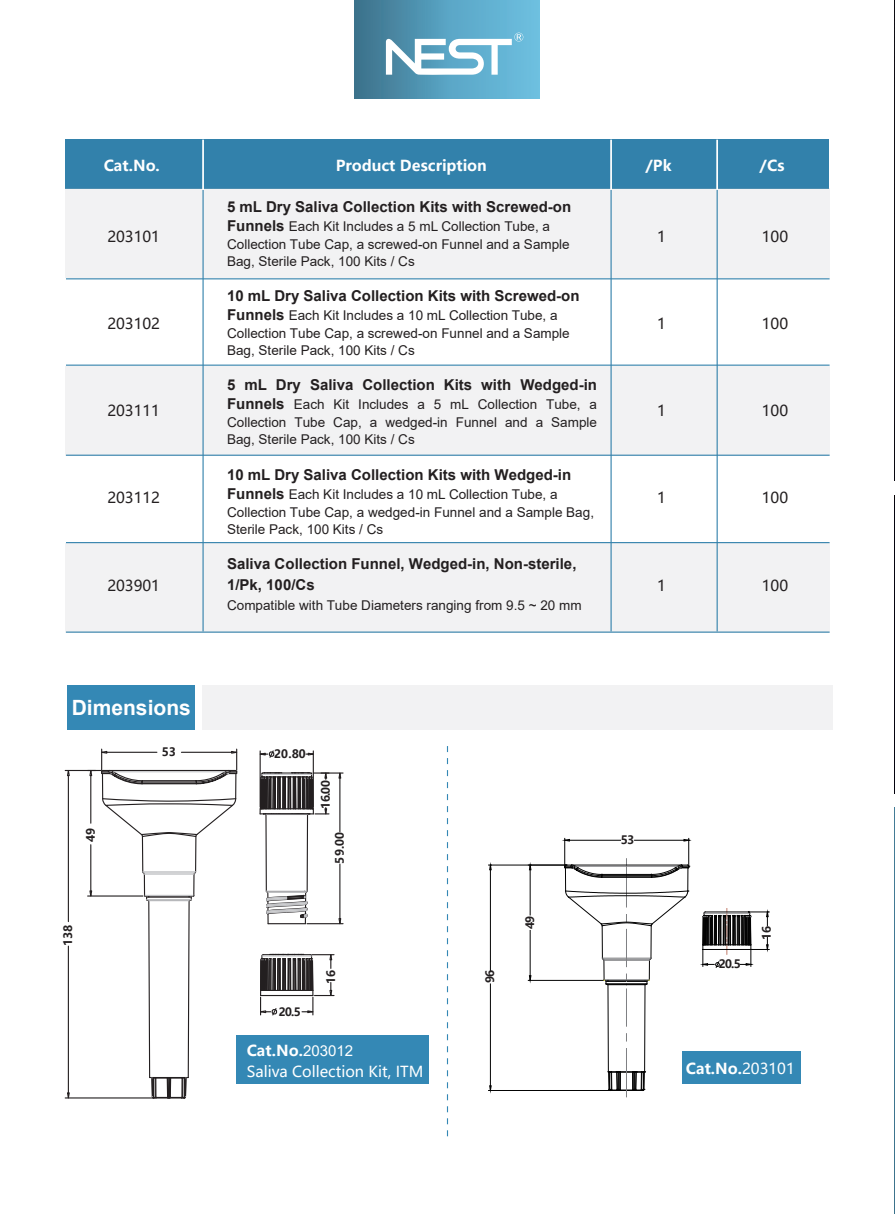
<style>
.page{position:relative;width:895px;height:1214px;background:#fff}
.page>*{position:absolute;margin:0;border:0;box-sizing:border-box;transform-origin:0 0}
.t1{font:700 21px "Arial";color:#fff}
.t2{font:700 15px/21px "Arial";color:#231f20}
.t3{font:15px "Microsoft Ya Hei";color:#231f20}
.t4{font:700 15px "Microsoft Ya Hei";color:#fff}
.t5{font:15px/21.3px "Microsoft Ya Hei";color:#fff}
.t6{font:13.5px/17.4px "Arial";color:#231f20}
.t7{font:700 11.55px "Microsoft Ya Hei";letter-spacing:-.035em;color:#231f20}
.t8{font:700 11.4px "Microsoft Ya Hei";color:#231f20}
.s1{font-weight:700;font-size:15px}
.s2{font-weight:700}
.s3{font-family:"Arial"}
.s4{font-weight:400}
</style>
<div class="page">
<hr style="left:894px;top:807px;width:1px;height:406px;background:#3e7791">
<img style="left:894px;top:500px;width:1px;height:293px">
<img style="left:894px;top:0;width:1px;height:480px">
<div style="left:682px;top:1051px;width:118px;height:32px;background:#3488b5"></div>
<div style="left:237px;top:1035px;width:192px;height:48px;background:#3488b5"></div>
<div style="left:67px;top:685px;width:128px;height:44px;background:#3488b5"></div>
<div style="left:202px;top:685px;width:630px;height:44px;background:#f2f2f3"></div>
<hr style="left:142px;top:836px;width:1px;height:35px;background:#231f20">
<hr style="left:195px;top:836px;width:1px;height:35px;background:#231f20">
<svg style="left:141px;top:870px;width:56px;height:229px"></svg>
<hr style="left:65px;top:1097px;width:88px;height:1px;background:#231f20">
<hr style="left:65px;top:769px;width:36px;height:2px;background:#231f20">
<hr style="left:68px;top:946px;width:1px;height:146px;background:#231f20">
<hr style="left:68px;top:775px;width:1px;height:146px;background:#231f20">
<svg style="left:66px;top:1091px;width:4px;height:8px"></svg>
<svg style="left:66px;top:769px;width:5px;height:7px"></svg>
<hr style="left:88px;top:895px;width:55px;height:1px;background:#231f20">
<hr style="left:90px;top:844px;width:1px;height:46px;background:#231f20">
<svg style="left:88px;top:748px;width:150px;height:102px"></svg>
<svg style="left:89px;top:889px;width:4px;height:8px"></svg>
<svg style="left:253px;top:279px;width:90px;height:805px"></svg>
<div style="left:65px;top:139px;width:763px;height:50px;background:#3281ab"></div>
<div style="left:65px;top:189px;width:764px;height:89px;background:#f2f2f3"></div>
<div style="left:65px;top:366px;width:764px;height:89px;background:#f2f2f3"></div>
<div style="left:65px;top:543px;width:764px;height:89px;background:#f2f2f3"></div>
<hr style="left:202px;top:190px;width:2px;height:441px;background:#3281ab">
<hr style="left:202px;top:140px;width:2px;height:50px;background:#fff">
<hr style="left:610px;top:190px;width:1px;height:441px;background:#3281ab">
<hr style="left:610px;top:140px;width:2px;height:50px;background:#fff">
<hr style="left:716px;top:190px;width:1px;height:441px;background:#3281ab">
<hr style="left:716px;top:140px;width:2px;height:50px;background:#fff">
<hr style="left:66px;top:278px;width:763px;height:1px;background:#3281ab">
<hr style="left:66px;top:364px;width:763px;height:2px;background:#3281ab">
<hr style="left:66px;top:454px;width:763px;height:2px;background:#3281ab">
<hr style="left:66px;top:542px;width:763px;height:1px;background:#3281ab">
<hr style="left:66px;top:631px;width:763px;height:1px;background:#3281ab">
<hr style="left:607px;top:984px;width:1px;height:87px;background:#030303">
<hr style="left:644px;top:984px;width:1px;height:87px;background:#030303">
<hr style="left:626px;top:1048px;width:1px;height:48px;background:#7f8083">
<hr style="left:626px;top:988px;width:1px;height:38px;background:#7f8083">
<hr style="left:528px;top:979px;width:76px;height:1px;background:#030303">
<hr style="left:529px;top:930px;width:1px;height:45px;background:#030303">
<hr style="left:529px;top:869px;width:1px;height:45px;background:#030303">
<svg style="left:528px;top:974px;width:3px;height:10px"></svg>
<svg style="left:528px;top:862px;width:3px;height:8px"></svg>
<hr style="left:488px;top:1090px;width:122px;height:1px;background:#030303">
<hr style="left:488px;top:864px;width:77px;height:1px;background:#030303">
<hr style="left:490px;top:983px;width:1px;height:102px;background:#030303">
<hr style="left:490px;top:869px;width:1px;height:102px;background:#030303">
<svg style="left:489px;top:1084px;width:3px;height:10px"></svg>
<svg style="left:607px;top:1069px;width:38px;height:22px"></svg>
<svg style="left:489px;top:862px;width:3px;height:8px"></svg>
<svg style="left:560px;top:838px;width:209px;height:147px"></svg>
<div style="left:354px;top:0;width:185px;height:98px;background:linear-gradient(to right,#3e7690,#70c6e9)"></div>
<svg style="left:386px;top:33px;width:137px;height:42px"></svg>
<svg style="left:447px;top:746px;width:1px;height:390px"></svg>
<p class="t4" style="left:104px;top:155px;width:58px">Cat.No.</p>
<p class="t4" style="left:645px;top:155px;width:27px">/Pk</p>
<p class="t4" style="left:759px;top:155px;width:26px">/Cs</p>
<p class="t4" style="left:335px;top:155px;width:152px">Product Description</p>
<p class="t2" style="left:227px;top:196px;width:345px">5 mL Dry Saliva Collection Kits with Screwed-on</p>
<p class="t6" style="left:227px;top:217px;width:344px"><span class="s1">Funnels</span> Each Kit Includes a 5 mL Collection Tube, a<br>Collection Tube Cap, a screwed-on Funnel and a Sample<br>Bag, Sterile Pack, 100 Kits / Cs</p>
<p class="t2" style="left:227px;top:285px;width:354px">10 mL Dry Saliva Collection Kits with Screwed-on</p>
<p class="t6" style="left:227px;top:306px;width:344px"><span class="s1">Funnels</span> Each Kit Includes a 10 mL Collection Tube, a<br>Collection Tube Cap, a screwed-on Funnel and a Sample<br>Bag, Sterile Pack, 100 Kits / Cs</p>
<p class="t2" style="left:227px;top:374px;width:371px">5 mL Dry Saliva Collection Kits with Wedged-in</p>
<p class="t6" style="left:227px;top:395px;width:371px;text-align:justify"><span class="s1">Funnels</span> Each Kit Includes a 5 mL Collection Tube, a Collection Tube Cap, a wedged-in Funnel and a Sample Bag, Sterile Pack, 100 Kits / Cs</p>
<p class="t2" style="left:227px;top:464px;width:345px">10 mL Dry Saliva Collection Kits with Wedged-in</p>
<p class="t6" style="left:227px;top:485px;width:368px"><span class="s1">Funnels</span> Each Kit Includes a 10 mL Collection Tube, a<br>Collection Tube Cap, a wedged-in Funnel and a Sample Bag,<br>Sterile Pack, 100 Kits / Cs</p>
<p class="t2" style="left:227px;top:553px;width:351px">Saliva Collection Funnel, Wedged-in, Non-sterile,<br>1/Pk, 100/Cs</p>
<p class="t6" style="left:227px;top:596px;width:356px">Compatible with Tube Diameters ranging from 9.5 ~ 20 mm</p>
<p class="t3" style="left:107px;top:227px;width:54px">203101</p>
<p class="t3" style="left:657px;top:227px;width:10px">1</p>
<p class="t3" style="left:761px;top:227px;width:28px">100</p>
<p class="t3" style="left:107px;top:314px;width:54px">203102</p>
<p class="t3" style="left:657px;top:314px;width:10px">1</p>
<p class="t3" style="left:761px;top:314px;width:28px">100</p>
<p class="t3" style="left:657px;top:401px;width:10px">1</p>
<p class="t3" style="left:761px;top:401px;width:28px">100</p>
<p class="t3" style="left:107px;top:401px;width:54px">203111</p>
<p class="t3" style="left:107px;top:488px;width:54px">203112</p>
<p class="t3" style="left:657px;top:488px;width:10px">1</p>
<p class="t3" style="left:761px;top:488px;width:28px">100</p>
<p class="t3" style="left:107px;top:575px;width:54px">203901</p>
<p class="t3" style="left:657px;top:575px;width:10px">1</p>
<p class="t3" style="left:761px;top:575px;width:28px">100</p>
<h1 class="t1" style="left:72px;top:692px;width:121px">Dimensions</h1>
<p class="t7" style="left:82px;top:841px;width:16px;rotate:-90deg">49</p>
<p class="t7" style="left:60px;top:945px;width:23px;rotate:-90deg">138</p>
<p class="t7" style="left:162px;top:743px;width:16px">53</p>
<p class="t7" style="left:274px;top:745px;width:33px">20.80</p>
<p class="t7" style="left:317px;top:808px;width:30px;rotate:-90deg">16.00</p>
<p class="t7" style="left:331px;top:863px;width:33px;rotate:-90deg">59.00</p>
<p class="t8" style="left:279px;top:1003px;width:23px">20.5</p>
<p class="t7" style="left:323px;top:983px;width:15px;rotate:-90deg">16</p>
<p class="t5" style="left:247px;top:1039px;width:178px"><span class="s2">Cat.No.</span><span class="s3">203012<br></span>Saliva Collection Kit, ITM</p>
<p class="t7" style="left:482px;top:983px;width:15px;rotate:-90deg">96</p>
<p class="t7" style="left:521px;top:928px;width:15px;rotate:-90deg">49</p>
<p class="t7" style="left:620px;top:831px;width:15px">53</p>
<p class="t7" style="left:718px;top:956px;width:24px">20.5</p>
<p class="t7" style="left:758px;top:939px;width:15px;rotate:-90deg">16</p>
<p class="t4" style="left:686px;top:1058px;width:110px">Cat.No.<span class="s4">203101</span></p>
</div>
